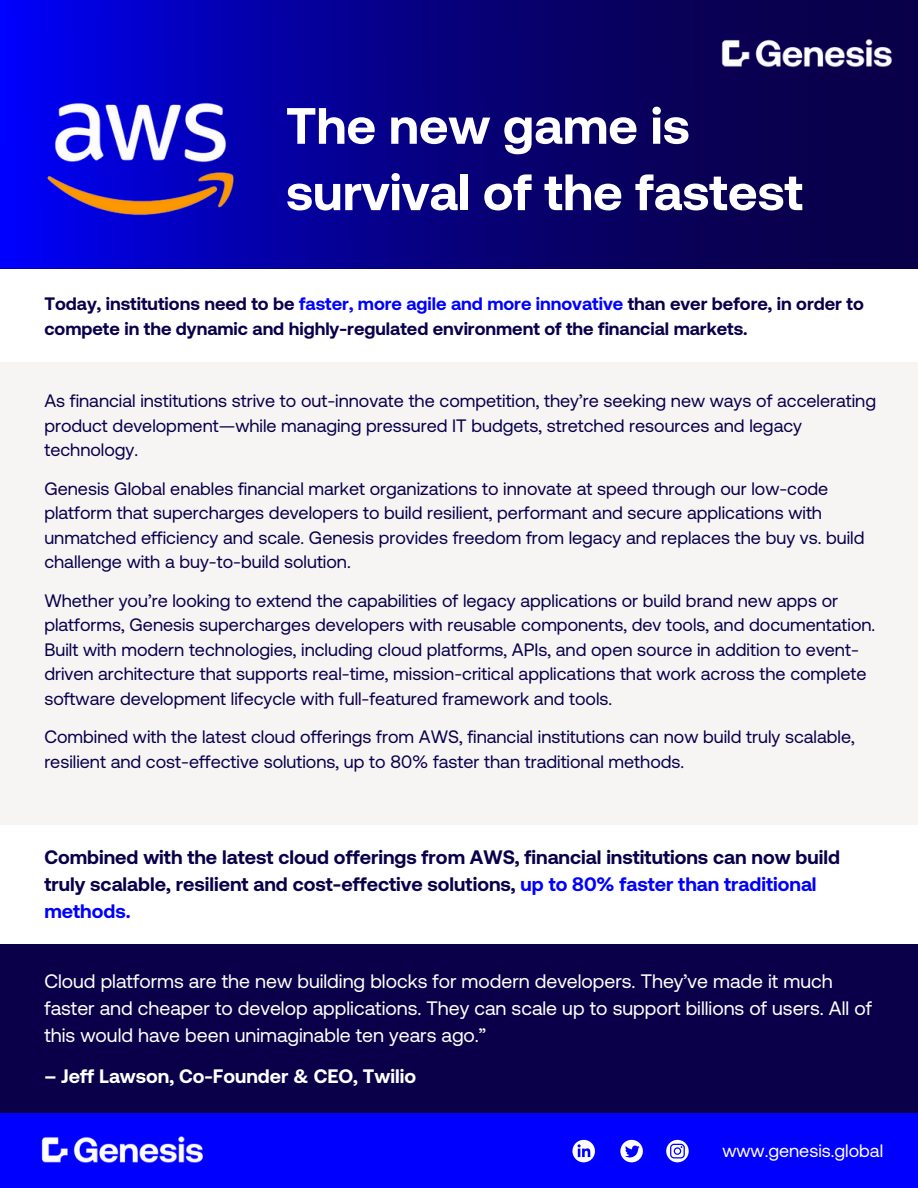
<style>
.page{position:relative;width:918px;height:1188px;background:#fff}
.page>*{position:absolute;margin:0;border:0;box-sizing:border-box;transform-origin:0 0}
.t1{font:700 51px/66.3px "Aeonik";color:#fff}
.t2{font:19.5px/27.2px "Aeonik";color:#fff}
.t3{font:700 19.5px/27px "Aeonik";color:#0a004a}
.t4{font:700 19.5px "Aeonik";color:#fff}
.t5{font:18px/24.5px "Aeonik";color:#0a004a}
.t6{font:700 18px/24.8px "Aeonik";color:#0a004a}
.t7{font:18px "Aeonik";color:#fff}
.s1{color:#00f}
</style>
<div class="page">
<div style="left:0;top:362px;width:918px;height:463px;background:#f6f5f4"></div>
<svg style="left:0;top:0;width:918px;height:269px;background:#060083"></svg>
<img style="left:719px;top:18px;width:199px;height:86px">
<div style="left:0;top:1113px;width:918px;height:75px;background:#00f"></div>
<svg style="left:666px;top:1140px;width:23px;height:22px"></svg>
<svg style="left:620px;top:1140px;width:23px;height:22px"></svg>
<svg style="left:572px;top:1140px;width:23px;height:22px"></svg>
<img style="left:41px;top:1136px;width:162px;height:27px">
<img style="left:44px;top:92px;width:222px;height:135px">
<div style="left:0;top:944px;width:918px;height:169px;background:#0a004a"></div>
<h1 class="t1" style="left:286px;top:92px;width:519px">The new game is survival of the fastest</h1>
<p class="t6" style="left:44px;top:291px;width:821px">Today, institutions need to be <span class="s1">faster, more agile and more innovative</span> than ever before, in order to compete in the dynamic and highly-regulated environment of the financial markets.</p>
<p class="t5" style="left:44px;top:388px;width:833px">As financial institutions strive to out-innovate the competition, they’re seeking new ways of accelerating product development—while managing pressured IT budgets, stretched resources and legacy technology.</p>
<p class="t5" style="left:44px;top:476px;width:822px">Genesis Global enables financial market organizations to innovate at speed through our low-code platform that supercharges developers to build resilient, performant and secure applications with unmatched efficiency and scale. Genesis provides freedom from legacy and replaces the buy vs. build challenge with a buy-to-build solution.</p>
<p class="t5" style="left:44px;top:588px;width:832px">Whether you’re looking to extend the capabilities of legacy applications or build brand new apps or platforms, Genesis supercharges developers with reusable components, dev tools, and documentation.<br>Built with modern technologies, including cloud platforms, APIs, and open source in addition to event&shy;driven architecture that supports real-time, mission-critical applications that work across the complete software development lifecycle with full-featured framework and tools.</p>
<p class="t5" style="left:44px;top:724px;width:812px">Combined with the latest cloud offerings from AWS, financial institutions can now build truly scalable, resilient and cost-effective solutions, up to 80% faster than traditional methods.</p>
<p class="t3" style="left:44px;top:844px;width:797px">Combined with the latest cloud offerings from AWS, financial institutions can now build truly scalable, resilient and cost-effective solutions, <span class="s1">up to 80% faster than traditional methods.</span></p>
<p class="t2" style="left:44px;top:967px;width:829px">Cloud platforms are the new building blocks for modern developers. They’ve made it much faster and cheaper to develop applications. They can scale up to support billions of users. All of this would have been unimaginable ten years ago.”</p>
<p class="t4" style="left:44px;top:1065px;width:373px">– Jeff Lawson, Co-Founder &amp; CEO, Twilio</p>
<p class="t7" style="left:722px;top:1140px;width:162px">www.genesis.global</p>
</div>
